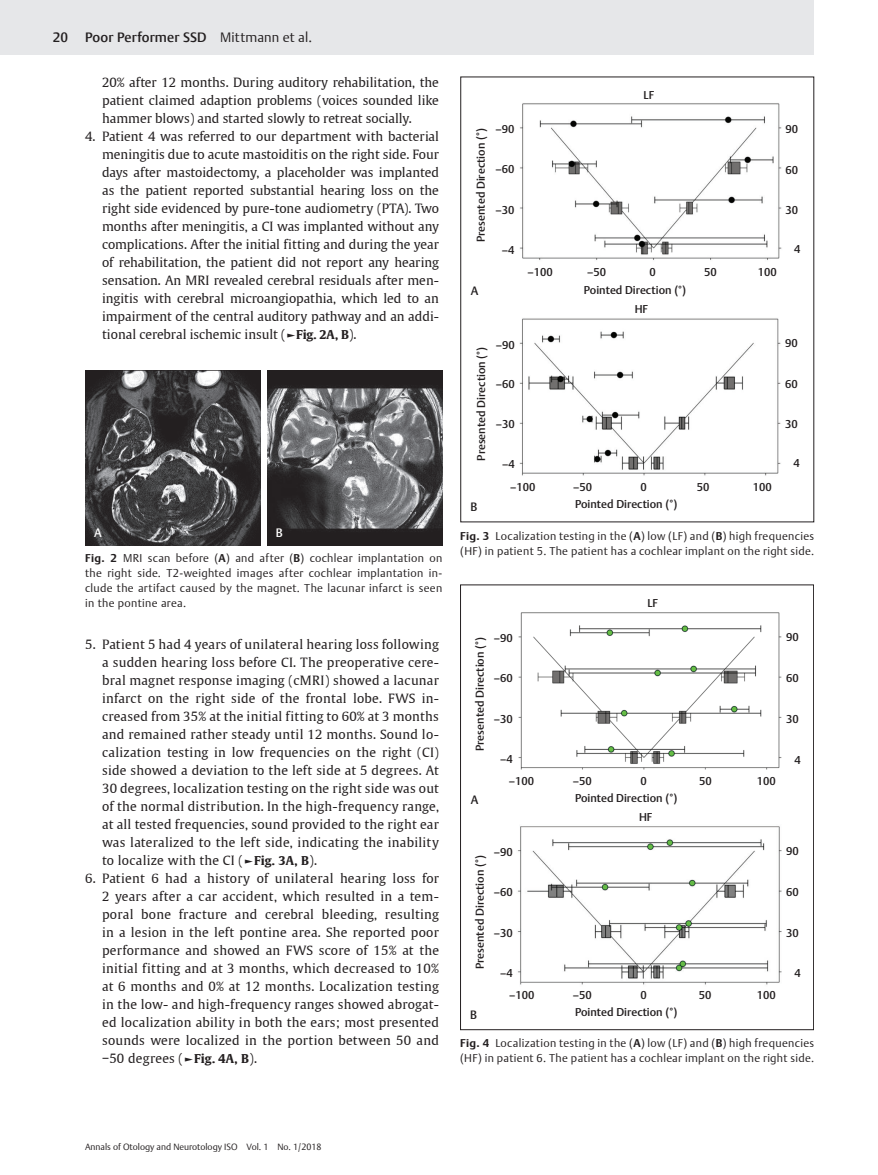
<style>
.page{position:relative;width:878px;height:1175px;background:#fff}
.page>*{position:absolute;margin:0;border:0;box-sizing:border-box;transform-origin:0 0}
.t1{font:500 13.5px "Thieme Argo 2011";letter-spacing:.01em;color:#231f20}
.t2{font:12.75px/18px "Thieme Gulliver 2011";letter-spacing:.005em;color:#231f20;text-align:justify}
.t3{font:500 12.15px "Thieme Argo 2011";color:#fff}
.t4{font:500 12px "Thieme Argo 2011";color:#231f20}
.Fig_caption{font:300 11.25px/15px "Thieme Argo 2011";letter-spacing:.03em;color:#231f20}
.t5{font:500 11.25px "Thieme Argo 2011";color:#231f20}
.t6{font:300 9px "Thieme Argo 2011";color:#231f20}
.s1{font-weight:300}
.s2{font-weight:700;font-size:12.15px}
.s3{font-weight:700}
</style>
<div class="page">
<div style="left:0;top:0;width:814px;height:55px;background:#e6e7e9"></div>
<img style="left:85px;top:370px;width:176px;height:176px">
<img style="left:267px;top:370px;width:176px;height:176px">
<img style="left:520px;top:103px;width:262px;height:157px">
<img style="left:519px;top:318px;width:262px;height:158px">
<img style="left:518px;top:612px;width:264px;height:158px">
<img style="left:517px;top:826px;width:265px;height:159px">
<div style="left:460px;top:584px;width:354px;height:446px;border:1px solid #231f20"></div>
<p class="t1" style="left:53px;top:28px;width:17px">20</p>
<p class="t1" style="left:85px;top:28px;width:228px">Poor Performer SSD <span class="s1">Mittmann et al.</span></p>
<p class="t2" style="left:102px;top:72px;width:338px">20% after 12 months. During auditory rehabilitation, the patient claimed adaption problems (voices sounded like hammer blows) and started slowly to retreat socially.</p>
<p class="t2" style="left:102px;top:126px;width:338px;text-indent:-17px">4. Patient 4 was referred to our department with bacterial meningitis due to acute mastoiditis on the right side. Four days after mastoidectomy, a placeholder was implanted as the patient reported substantial hearing loss on the right side evidenced by pure-tone audiometry (PTA). Two months after meningitis, a CI was implanted without any complications. After the initial fitting and during the year of rehabilitation, the patient did not report any hearing sensation. An MRI revealed cerebral residuals after men&shy;ingitis with cerebral microangiopathia, which led to an impairment of the central auditory pathway and an addi&shy;tional cerebral ischemic insult (<span class="s2">►Fig. 2A, B</span>).</p>
<p class="t3" style="left:94px;top:525px;width:9px">A</p>
<p class="t3" style="left:276px;top:525px;width:8px">B</p>
<p class="Fig_caption" style="left:85px;top:550px;width:359px;text-align:justify"><span class="s3">Fig. 2</span> MRI scan before (<span class="s3">A</span>) and after (<span class="s3">B</span>) cochlear implantation on the right side. T2-weighted images after cochlear implantation in&shy;clude the artifact caused by the magnet. The lacunar infarct is seen in the pontine area.</p>
<p class="t2" style="left:102px;top:635px;width:338px;text-indent:-17px">5. Patient 5 had 4 years of unilateral hearing loss following a sudden hearing loss before CI. The preoperative cere&shy;bral magnet response imaging (cMRI) showed a lacunar infarct on the right side of the frontal lobe. FWS in&shy;creased from 35% at the initial fitting to 60% at 3 months and remained rather steady until 12 months. Sound lo&shy;calization testing in low frequencies on the right (CI) side showed a deviation to the left side at 5 degrees. At 30 degrees, localization testing on the right side was out of the normal distribution. In the high-frequency range, at all tested frequencies, sound provided to the right ear was lateralized to the left side, indicating the inability to localize with the CI (<span class="s2">►Fig. 3A, B</span>).</p>
<p class="t2" style="left:102px;top:869px;width:338px;text-indent:-17px">6. Patient 6 had a history of unilateral hearing loss for 2 years after a car accident, which resulted in a tem&shy;poral bone fracture and cerebral bleeding, resulting in a lesion in the left pontine area. She reported poor performance and showed an FWS score of 15% at the initial fitting and at 3 months, which decreased to 10% at 6 months and 0% at 12 months. Localization testing in the low- and high-frequency ranges showed abrogat&shy;ed localization ability in both the ears; most presented sounds were localized in the portion between 50 and −50 degrees (<span class="s2">►Fig. 4A, B</span>).</p>
<p class="t5" style="left:643px;top:87px;width:12px">LF</p>
<p class="t5" style="left:473px;top:242px;width:115px;rotate:-90deg">Presented Direction (°)</p>
<p class="t5" style="left:495px;top:122px;width:20px">–90</p>
<p class="t5" style="left:495px;top:162px;width:20px">–60</p>
<p class="t5" style="left:495px;top:202px;width:20px">–30</p>
<p class="t5" style="left:502px;top:242px;width:14px">–4</p>
<p class="t4" style="left:471px;top:283px;width:9px">A</p>
<p class="t5" style="left:527px;top:265px;width:27px">–100</p>
<p class="t5" style="left:587px;top:265px;width:20px">–50</p>
<p class="t5" style="left:704px;top:265px;width:14px">50</p>
<p class="t5" style="left:649px;top:265px;width:8px">0</p>
<p class="t5" style="left:758px;top:265px;width:21px">100</p>
<p class="t5" style="left:584px;top:282px;width:104px">Pointed Direction (°)</p>
<p class="t5" style="left:634px;top:301px;width:15px">HF</p>
<p class="t5" style="left:785px;top:122px;width:14px">90</p>
<p class="t5" style="left:785px;top:163px;width:14px">60</p>
<p class="t5" style="left:785px;top:202px;width:14px">30</p>
<p class="t5" style="left:794px;top:242px;width:8px">4</p>
<p class="t5" style="left:474px;top:460px;width:115px;rotate:-90deg">Presented Direction (°)</p>
<p class="t5" style="left:495px;top:337px;width:20px">–90</p>
<p class="t5" style="left:495px;top:376px;width:20px">–60</p>
<p class="t5" style="left:495px;top:416px;width:20px">–30</p>
<p class="t5" style="left:502px;top:456px;width:14px">–4</p>
<p class="t5" style="left:510px;top:479px;width:27px">–100</p>
<p class="t5" style="left:573px;top:479px;width:20px">–50</p>
<p class="t5" style="left:697px;top:479px;width:14px">50</p>
<p class="t5" style="left:640px;top:479px;width:8px">0</p>
<p class="t5" style="left:753px;top:479px;width:21px">100</p>
<p class="t5" style="left:785px;top:336px;width:14px">90</p>
<p class="t5" style="left:785px;top:376px;width:14px">60</p>
<p class="t5" style="left:785px;top:416px;width:14px">30</p>
<p class="t5" style="left:793px;top:456px;width:8px">4</p>
<p class="t5" style="left:575px;top:496px;width:104px">Pointed Direction (°)</p>
<p class="t4" style="left:470px;top:499px;width:8px">B</p>
<p class="Fig_caption" style="left:460px;top:528px;width:355px"><span class="s3">Fig. 3</span> Localization testing in the (<span class="s3">A</span>) low (LF) and (<span class="s3">B</span>) high frequencies (HF) in patient 5. The patient has a cochlear implant on the right side.</p>
<p class="t5" style="left:647px;top:595px;width:12px">LF</p>
<p class="t5" style="left:472px;top:751px;width:115px;rotate:-90deg">Presented Direction (°)</p>
<p class="t5" style="left:494px;top:630px;width:20px">–90</p>
<p class="t5" style="left:494px;top:670px;width:20px">–60</p>
<p class="t5" style="left:494px;top:711px;width:20px">–30</p>
<p class="t5" style="left:500px;top:751px;width:14px">–4</p>
<p class="t5" style="left:509px;top:773px;width:27px">–100</p>
<p class="t5" style="left:573px;top:773px;width:20px">–50</p>
<p class="t5" style="left:640px;top:773px;width:8px">0</p>
<p class="t5" style="left:699px;top:773px;width:14px">50</p>
<p class="t5" style="left:757px;top:773px;width:21px">100</p>
<p class="t4" style="left:471px;top:792px;width:9px">A</p>
<p class="t5" style="left:575px;top:790px;width:104px">Pointed Direction (°)</p>
<p class="t5" style="left:639px;top:809px;width:15px">HF</p>
<p class="t5" style="left:472px;top:969px;width:115px;rotate:-90deg">Presented Direction (°)</p>
<p class="t5" style="left:494px;top:844px;width:20px">–90</p>
<p class="t5" style="left:494px;top:884px;width:20px">–60</p>
<p class="t5" style="left:494px;top:925px;width:20px">–30</p>
<p class="t5" style="left:500px;top:965px;width:14px">–4</p>
<p class="t5" style="left:509px;top:987px;width:27px">–100</p>
<p class="t5" style="left:573px;top:987px;width:20px">–50</p>
<p class="t5" style="left:640px;top:987px;width:8px">0</p>
<p class="t5" style="left:698px;top:987px;width:14px">50</p>
<p class="t5" style="left:757px;top:987px;width:21px">100</p>
<p class="t5" style="left:786px;top:630px;width:14px">90</p>
<p class="t5" style="left:786px;top:670px;width:14px">60</p>
<p class="t5" style="left:786px;top:711px;width:14px">30</p>
<p class="t5" style="left:794px;top:752px;width:8px">4</p>
<p class="t5" style="left:786px;top:843px;width:14px">90</p>
<p class="t5" style="left:786px;top:884px;width:14px">60</p>
<p class="t5" style="left:786px;top:925px;width:14px">30</p>
<p class="t5" style="left:794px;top:965px;width:8px">4</p>
<p class="t4" style="left:470px;top:1006px;width:8px">B</p>
<p class="t5" style="left:575px;top:1004px;width:104px">Pointed Direction (°)</p>
<p class="Fig_caption" style="left:460px;top:1035px;width:355px"><span class="s3">Fig. 4</span> Localization testing in the (<span class="s3">A</span>) low (LF) and (<span class="s3">B</span>) high frequencies (HF) in patient 6. The patient has a cochlear implant on the right side.</p>
<p class="t6" style="left:85px;top:1140px;width:238px">Annals of Otology and Neurotology ISO Vol. 1 No. 1/2018</p>
</div>
